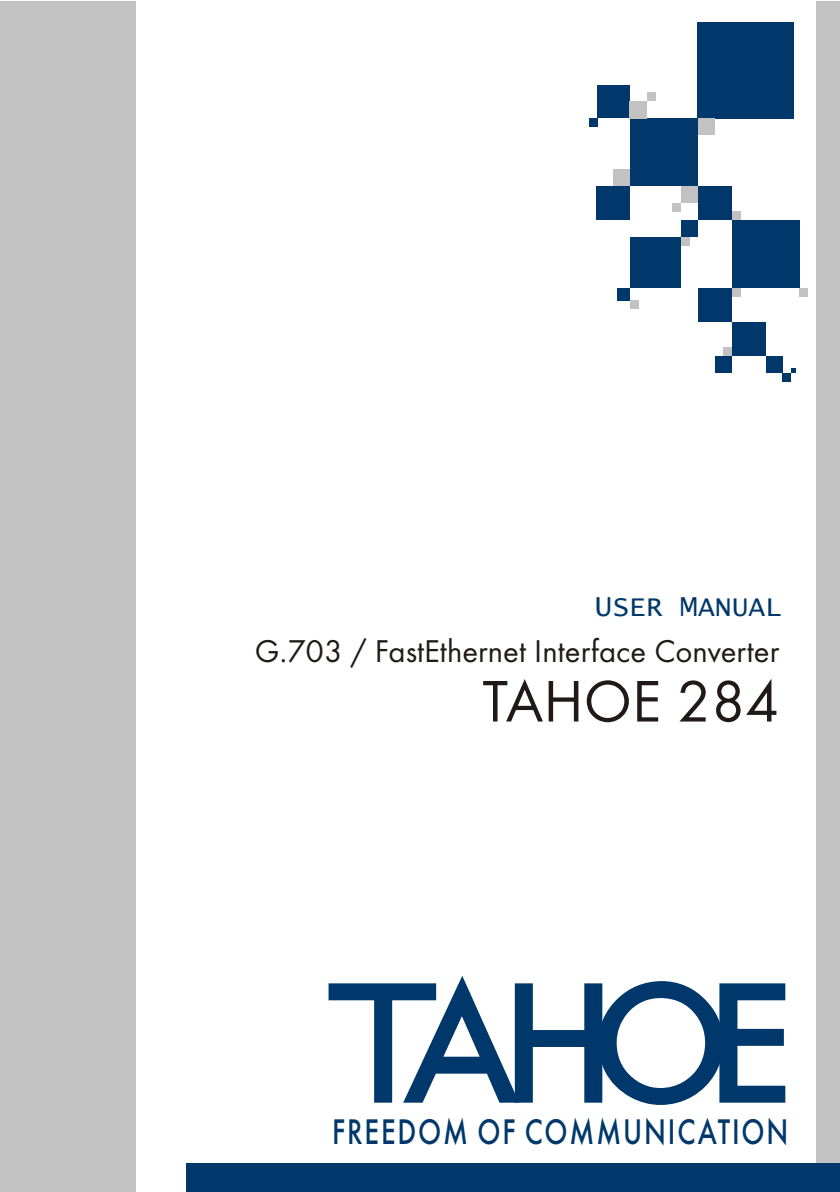
<style>
.page{position:relative;width:840px;height:1192px;background:#fff}
.page>*{position:absolute;margin:0;border:0;box-sizing:border-box;transform-origin:0 0}
.t1{font:60.8px "Futura TEE";color:#1f1a17}
.t2{font:37px "Futura TEE Med";letter-spacing:.065em;color:#00386b;scale:.79 1}
.t3{font:32.8px "Futura TEE";color:#1f1a17}
.t4{font:28px "Lucida Console";color:#00386b}
.s1{font-size:30px}
</style>
<div class="page">
<svg style="left:329px;top:976px;width:456px;height:129px"></svg>
<div style="left:0;top:1px;width:136px;height:1191px;background:#c2c2c2"></div>
<div style="left:816px;top:1px;width:24px;height:1191px;background:#c2c2c2"></div>
<div style="left:698px;top:22px;width:96px;height:96px;background:#00386b"></div>
<div style="left:630px;top:118px;width:68px;height:68px;background:#00386b"></div>
<div style="left:698px;top:186px;width:34px;height:34px;background:#00386b"></div>
<div style="left:681px;top:220px;width:17px;height:17px;background:#00386b"></div>
<div style="left:630px;top:237px;width:51px;height:51px;background:#00386b"></div>
<div style="left:732px;top:220px;width:68px;height:68px;background:#00386b"></div>
<div style="left:698px;top:288px;width:34px;height:34px;background:#00386b"></div>
<div style="left:598px;top:86px;width:32px;height:32px;background:#00386b"></div>
<div style="left:732px;top:322px;width:34px;height:34px;background:#00386b"></div>
<div style="left:766px;top:356px;width:17px;height:17px;background:#00386b"></div>
<div style="left:715px;top:356px;width:17px;height:17px;background:#00386b"></div>
<div style="left:596px;top:186px;width:34px;height:34px;background:#00386b"></div>
<div style="left:783px;top:373px;width:8px;height:8px;background:#00386b"></div>
<svg style="left:791px;top:369px;width:4px;height:4px"></svg>
<div style="left:589px;top:118px;width:9px;height:8px;background:#00386b"></div>
<div style="left:617px;top:288px;width:13px;height:13px;background:#00386b"></div>
<div style="left:681px;top:186px;width:17px;height:17px;background:#c2c2c2"></div>
<div style="left:630px;top:301px;width:8px;height:8px;background:#c2c2c2"></div>
<div style="left:630px;top:101px;width:17px;height:17px;background:#c2c2c2"></div>
<div style="left:647px;top:93px;width:8px;height:8px;background:#c2c2c2"></div>
<div style="left:698px;top:118px;width:17px;height:17px;background:#c2c2c2"></div>
<div style="left:800px;top:288px;width:8px;height:8px;background:#c2c2c2"></div>
<div style="left:723px;top:347px;width:9px;height:9px;background:#c2c2c2"></div>
<div style="left:672px;top:203px;width:9px;height:8px;background:#c2c2c2"></div>
<div style="left:613px;top:169px;width:17px;height:17px;background:#c2c2c2"></div>
<div style="left:732px;top:211px;width:8px;height:9px;background:#c2c2c2"></div>
<div style="left:681px;top:237px;width:8px;height:8px;background:#c2c2c2"></div>
<div style="left:732px;top:288px;width:8px;height:8px;background:#c2c2c2"></div>
<div style="left:187px;top:1164px;width:653px;height:28px;background:#00386b"></div>
<p class="t4" style="left:594px;top:594px;width:189px"><span class="s1">U</span>SER <span class="s1">M</span>ANUAL</p>
<p class="t3" style="left:255px;top:637px;width:526px">G.703 / FastEthernet Interface Converter</p>
<h1 class="t1" style="left:482px;top:676px;width:299px">TAHOE 284</h1>
<p class="t2" style="left:332px;top:1116px;width:579px">FREEDOM OF COMMUNICATION</p>
</div>
